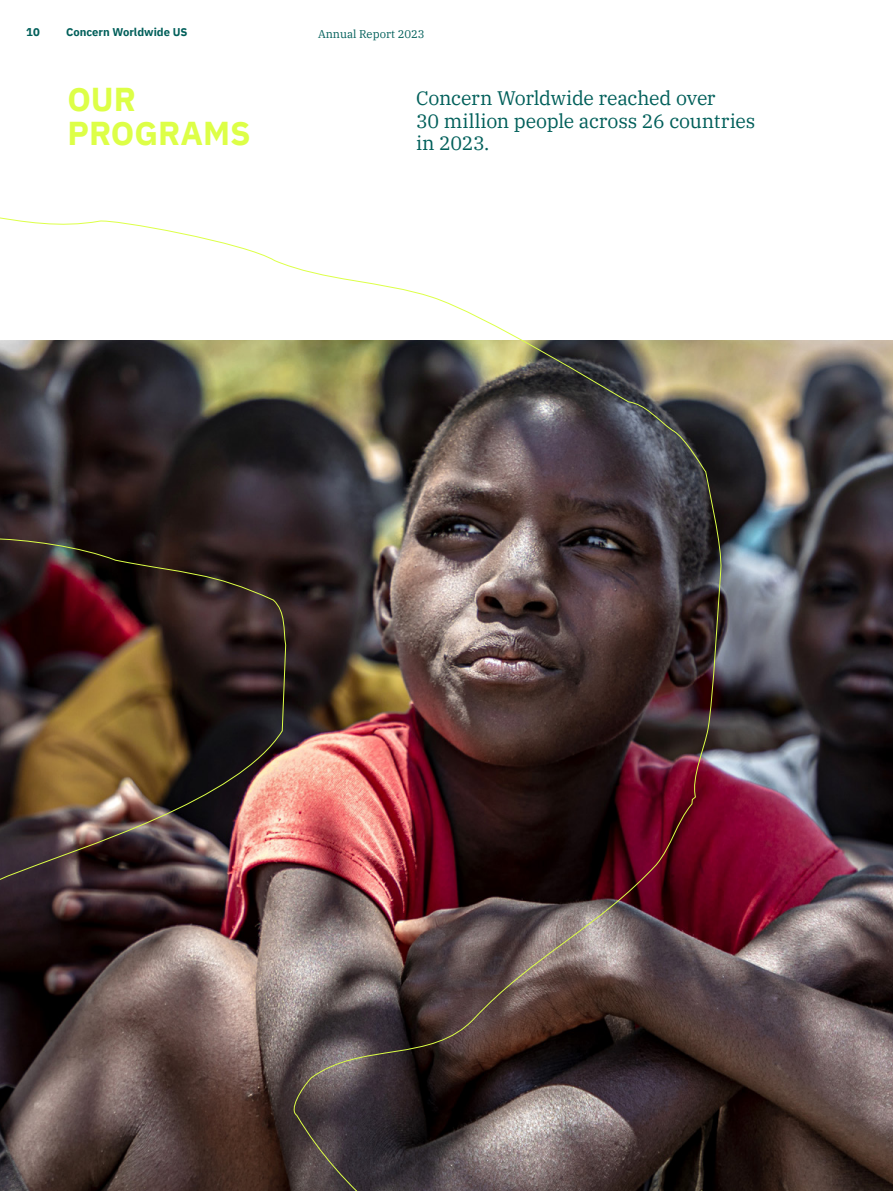
<style>
.page{position:relative;width:893px;height:1191px;background:#fff}
.page>*{position:absolute;margin:0;border:0;box-sizing:border-box;transform-origin:0 0}
.t1{font:700 33px/34.5px "IBM Plex Sans";color:#ddff47}
.t2{font:19.5px/22.5px "IBM Plex Serif";letter-spacing:-.015em;color:#005f5a}
.t3{font:700 11.25px "IBM Plex Sans";color:#005f5a}
.t4{font:11.25px "IBM Plex Serif";color:#005f5a}
</style>
<div class="page">
<img style="left:728px;top:340px;width:164px;height:851px">
<img style="left:0;top:217px;width:728px;height:974px">
<hr style="left:892px;top:0;width:1px;height:1191px;background:#474c55">
<p class="t3" style="left:26px;top:23px;width:15px">10</p>
<p class="t3" style="left:66px;top:23px;width:123px">Concern Worldwide US</p>
<p class="t4" style="left:318px;top:25px;width:108px">Annual Report 2023</p>
<h1 class="t1" style="left:67px;top:79px;width:185px">OUR<br>PROGRAMS</h1>
<p class="t2" style="left:416px;top:85px;width:341px">Concern Worldwide reached over<br>30 million people across 26 countries in 2023.</p>
</div>
